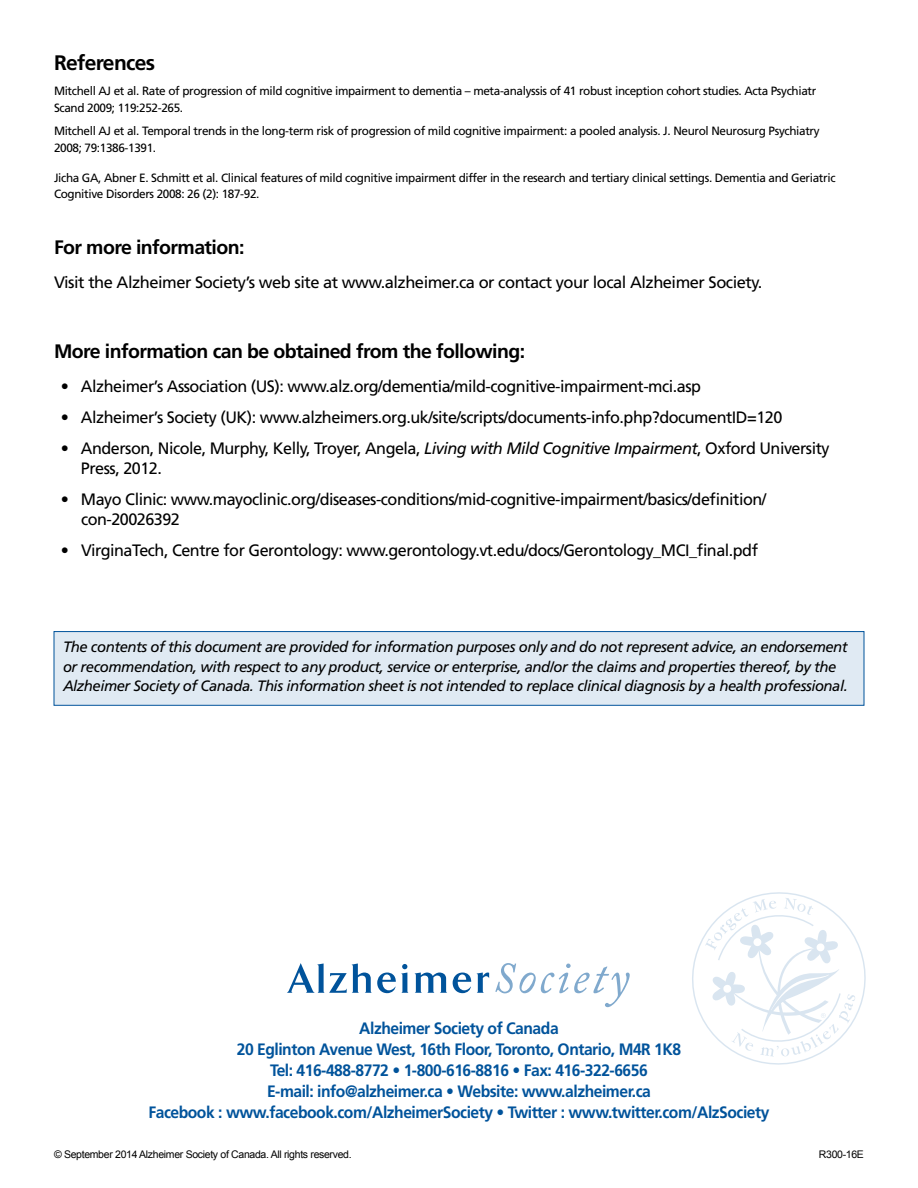
<style>
.page{position:relative;width:918px;height:1188px;background:#fff}
.page>*{position:absolute;margin:0;border:0;box-sizing:border-box;transform-origin:0 0}
.t1{font:700 21px "Frutiger";letter-spacing:-.03em;color:#000}
.t2{font:700 19.5px "Frutiger";letter-spacing:-.03em;color:#000}
.t3{font:16.5px/20.2px "Frutiger";letter-spacing:-.03em;color:#000}
.t4{font:700 16.5px/21px "Frutiger";letter-spacing:-.03em;color:#00539b;text-align:center;scale:.95 1}
.t5{font:italic 15px/19.5px "Frutiger";letter-spacing:-.03em;color:#000}
.t6{font:12px/16.5px "Frutiger";letter-spacing:-.03em;color:#000}
.t7{font:10.5px "Arial";letter-spacing:-.03em;color:#000}
.s1{font-style:italic}
</style>
<div class="page">
<div style="left:54px;top:632px;width:810px;height:73px;background:#e0eaf3"></div>
<div style="left:54px;top:631px;width:810px;height:75px;border:1px solid #00539b"></div>
<svg style="left:692px;top:892px;width:174px;height:173px"></svg>
<svg style="left:287px;top:963px;width:160px;height:30px"></svg>
<svg style="left:453px;top:973px;width:36px;height:20px"></svg>
<svg style="left:495px;top:963px;width:135px;height:44px"></svg>
<p class="t1" style="left:54px;top:51px;width:103px">References</p>
<p class="t6" style="left:54px;top:83px;width:764px">Mitchell AJ et al. Rate of progression of mild cognitive impairment to dementia – meta-analyssis of 41 robust inception cohort studies. Acta Psychiatr<br>Scand 2009; 119:252-265.</p>
<p class="t6" style="left:54px;top:123px;width:767px">Mitchell AJ et al. Temporal trends in the long-term risk of progression of mild cognitive impairment: a pooled analysis. J. Neurol Neurosurg Psychiatry<br>2008; 79:1386-1391.</p>
<p class="t6" style="left:54px;top:169px;width:783px">Jicha GA, Abner E. Schmitt et al. Clinical features of mild cognitive impairment differ in the research and tertiary clinical settings. Dementia and Geriatric<br>Cognitive Disorders 2008: 26 (2): 187-92.</p>
<p class="t2" style="left:54px;top:236px;width:192px">For more information:</p>
<p class="t3" style="left:54px;top:272px;width:710px">Visit the Alzheimer Society’s web site at www.alzheimer.ca or contact your local Alzheimer Society.</p>
<p class="t2" style="left:54px;top:340px;width:473px">More information can be obtained from the following:</p>
<p class="t3" style="left:61px;top:376px;width:642px">• Alzheimer’s Association (US): www.alz.org/dementia/mild-cognitive-impairment-mci.asp</p>
<p class="t3" style="left:61px;top:407px;width:723px">• Alzheimer’s Society (UK): www.alzheimers.org.uk/site/scripts/documents-info.php?documentID=120</p>
<p class="t3" style="left:81px;top:438px;width:750px;text-indent:-20px">• Anderson, Nicole, Murphy, Kelly, Troyer, Angela, <span class="s1">Living with Mild Cognitive Impairment</span>, Oxford University<br>Press, 2012.</p>
<p class="t3" style="left:81px;top:489px;width:687px;text-indent:-20px">• Mayo Clinic: www.mayoclinic.org/diseases-conditions/mid-cognitive-impairment/basics/definition/ con-20026392</p>
<p class="t3" style="left:61px;top:540px;width:699px">• VirginaTech, Centre for Gerontology: www.gerontology.vt.edu/docs/Gerontology_MCI_final.pdf</p>
<p class="t5" style="left:63px;top:637px;width:786px">The contents of this document are provided for information purposes only and do not represent advice, an endorsement or recommendation, with respect to any product, service or enterprise, and/or the claims and properties thereof, by the<br>Alzheimer Society of Canada. This information sheet is not intended to replace clinical diagnosis by a health professional.</p>
<p class="t4" style="left:148px;top:1017px;width:655px">Alzheimer Society of Canada<br>20 Eglinton Avenue West, 16th Floor, Toronto, Ontario, M4R 1K8<br>Tel: 416-488-8772 • 1-800-616-8816 • Fax: 416-322-6656<br>E-mail: info@alzheimer.ca • Website: www.alzheimer.ca<br>Facebook : www.facebook.com/AlzheimerSociety • Twitter : www.twitter.com/AlzSociety</p>
<p class="t7" style="left:54px;top:1147px;width:299px">© September 2014 Alzheimer Society of Canada. All rights reserved.</p>
<p class="t7" style="left:819px;top:1147px;width:47px">R300-16E</p>
</div>
